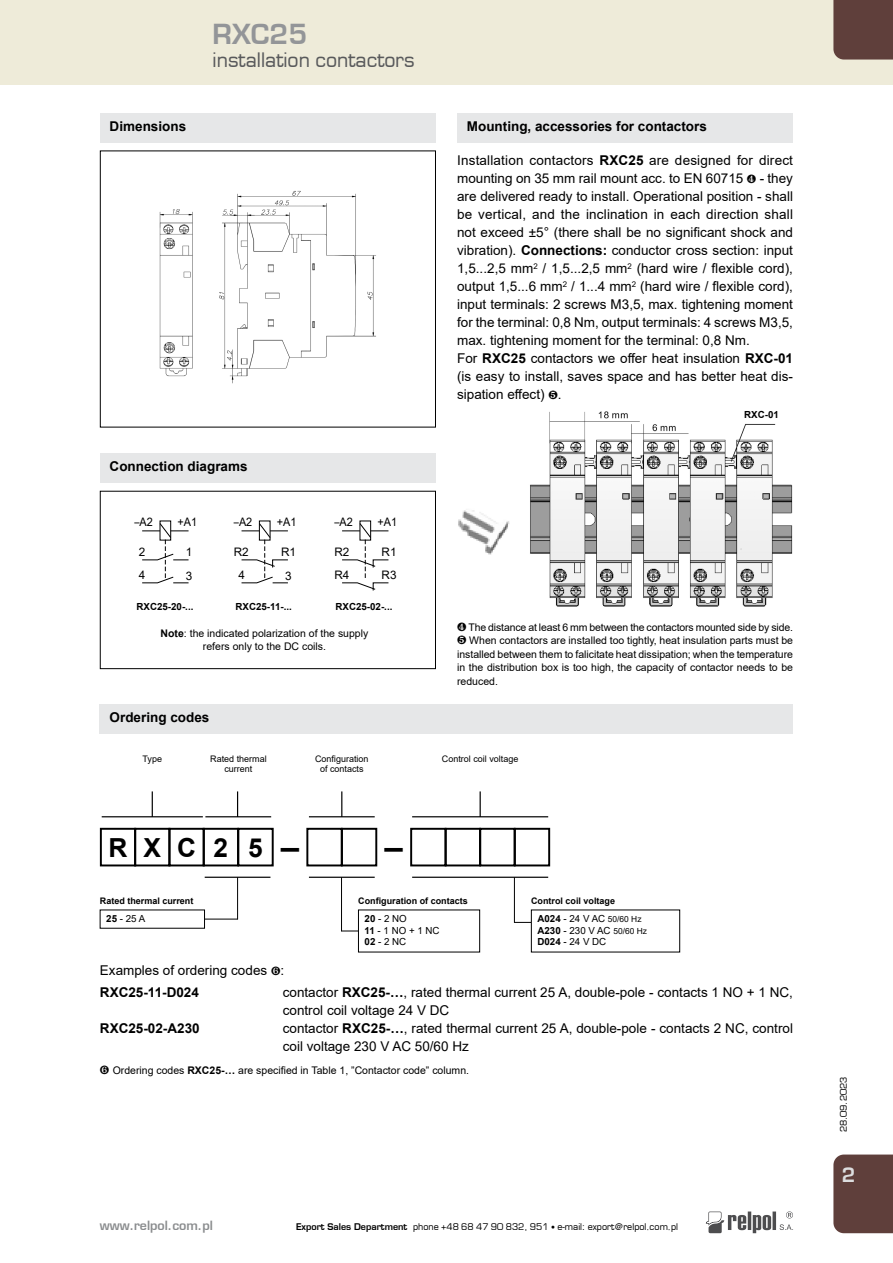
<style>
.page{position:relative;width:893px;height:1263px;background:#fff}
.page>*{position:absolute;margin:0;border:0;box-sizing:border-box;transform-origin:0 0}
.t1{font:700 27px "Euromode";color:#939598}
.t2{font:700 26.25px "Arial";color:#000}
.t3{font:700 26.25px "Arial";color:#000;scale:.7 1}
.t4{font:19.5px "Euromode";color:#58595b}
.t5{font:700 19.5px "Euromode";color:#dcddde}
.t6{font:13.5px/18px "Arial";color:#000}
.t7{font:700 13.5px "Arial";color:#000}
.t8{font:700 12.45px "Euromode";color:#8a8c8e}
.t9{font:11.7px "Arial";color:#000}
.t10{font:11.7px "Arial";color:#000;scale:.79 1}
.t11{font:11.7px "Arial";color:#000;scale:.93 1}
.t12{font:10.5px/12.8px "Arial";color:#000;text-align:center}
.t13{font:700 9.75px "Arial";color:#000}
.t14{font:9.75px/11.7px "Arial";color:#000}
.t15{font:9.75px/11.7px "Arial";letter-spacing:.14em;color:#000}
.t16{font:9px "Euromode";color:#000}
.t17{font:9px/10.8px "Arial";color:#000;text-align:center}
.t18{font:700 9px "Arial";color:#000}
.t19{font:8.4px "Arial";color:#000}
.s1{font-weight:700}
.s2{font-weight:700;font-size:9.75px}
.s3{font-size:9.75px}
.s4{font-size:8.4px}
.s5{font-size:7.5px}
</style>
<div class="page">
<div style="left:0;top:0;width:893px;height:85px;background:#eeebd9"></div>
<div style="left:833px;top:1154px;width:60px;height:79px;background:#5f3f3b"></div>
<div style="left:833px;top:0;width:60px;height:60px;background:#5f3f3b"></div>
<div style="left:259px;top:521px;width:11px;height:19px;border:1px solid #000"></div>
<svg style="left:241px;top:522px;width:47px;height:62px"></svg>
<div style="left:160px;top:521px;width:11px;height:19px;border:1px solid #000"></div>
<div style="left:360px;top:521px;width:11px;height:19px;border:1px solid #000"></div>
<svg style="left:142px;top:522px;width:47px;height:62px"></svg>
<svg style="left:342px;top:522px;width:47px;height:68px"></svg>
<img style="left:458px;top:411px;width:335px;height:196px">
<div style="left:457px;top:113px;width:336px;height:29px;background:#e6e7e8"></div>
<div style="left:100px;top:113px;width:336px;height:29px;background:#e6e7e8"></div>
<div style="left:100px;top:151px;width:336px;height:276px;border:1px solid #000"></div>
<div style="left:100px;top:453px;width:336px;height:30px;background:#e6e7e8"></div>
<div style="left:100px;top:491px;width:336px;height:178px;border:1px solid #000"></div>
<hr style="left:125px;top:919px;width:113px;height:1px;background:#000">
<div style="left:306px;top:828px;width:37px;height:38px;border:2px solid #000"></div>
<div style="left:341px;top:828px;width:36px;height:38px;border:2px solid #000"></div>
<hr style="left:102px;top:816px;width:101px;height:1px;background:#000">
<svg style="left:152px;top:791px;width:1px;height:25px"></svg>
<hr style="left:412px;top:816px;width:136px;height:1px;background:#000">
<svg style="left:480px;top:791px;width:1px;height:26px"></svg>
<hr style="left:309px;top:877px;width:66px;height:1px;background:#000">
<hr style="left:412px;top:877px;width:136px;height:1px;background:#000">
<hr style="left:309px;top:816px;width:66px;height:1px;background:#000">
<svg style="left:341px;top:791px;width:1px;height:26px"></svg>
<hr style="left:205px;top:877px;width:65px;height:1px;background:#000">
<hr style="left:237px;top:877px;width:1px;height:42px;background:#000">
<div style="left:445px;top:828px;width:36px;height:38px;border:2px solid #000"></div>
<div style="left:410px;top:828px;width:36px;height:38px;border:2px solid #000"></div>
<div style="left:479px;top:828px;width:37px;height:38px;border:2px solid #000"></div>
<div style="left:514px;top:828px;width:36px;height:38px;border:2px solid #000"></div>
<div style="left:203px;top:828px;width:36px;height:38px;border:2px solid #000"></div>
<div style="left:237px;top:828px;width:37px;height:38px;border:2px solid #000"></div>
<div style="left:100px;top:704px;width:693px;height:30px;background:#e6e7e8"></div>
<div style="left:100px;top:910px;width:105px;height:18px;background:#fff"></div>
<hr style="left:341px;top:877px;width:1px;height:54px;background:#000">
<hr style="left:341px;top:931px;width:105px;height:1px;background:#000">
<div style="left:358px;top:910px;width:122px;height:42px;background:#fff"></div>
<div style="left:168px;top:828px;width:37px;height:38px;border:2px solid #000"></div>
<div style="left:134px;top:828px;width:36px;height:38px;border:2px solid #000"></div>
<div style="left:100px;top:828px;width:36px;height:38px;border:2px solid #000"></div>
<hr style="left:205px;top:816px;width:66px;height:1px;background:#000">
<svg style="left:237px;top:791px;width:1px;height:25px"></svg>
<hr style="left:514px;top:922px;width:134px;height:1px;background:#000">
<div style="left:531px;top:910px;width:149px;height:42px;background:#fff"></div>
<hr style="left:514px;top:877px;width:1px;height:46px;background:#000">
<img style="left:159px;top:190px;width:217px;height:194px">
<svg style="left:706px;top:1211px;width:87px;height:22px"></svg>
<h1 class="t1" style="left:213px;top:18px;width:97px">RXC25</h1>
<h3 class="t4" style="left:213px;top:48px;width:204px">installation contactors</h3>
<p class="t7" style="left:110px;top:116px;width:78px">Dimensions</p>
<p class="t7" style="left:467px;top:117px;width:242px">Mounting, accessories for contactors</p>
<p class="t7" style="left:110px;top:457px;width:140px">Connection diagrams</p>
<p class="t10" style="left:134px;top:514px;width:25px">–A2</p>
<p class="t11" style="left:177px;top:514px;width:23px">+A1</p>
<p class="t10" style="left:234px;top:514px;width:25px">–A2</p>
<p class="t11" style="left:277px;top:514px;width:23px">+A1</p>
<p class="t10" style="left:334px;top:514px;width:25px">–A2</p>
<p class="t11" style="left:377px;top:514px;width:23px">+A1</p>
<p class="t9" style="left:334px;top:544px;width:16px">R2</p>
<p class="t9" style="left:382px;top:544px;width:16px">R1</p>
<p class="t9" style="left:334px;top:567px;width:16px">R4</p>
<p class="t9" style="left:382px;top:567px;width:16px">R3</p>
<p class="t9" style="left:234px;top:544px;width:16px">R2</p>
<p class="t9" style="left:281px;top:544px;width:16px">R1</p>
<p class="t9" style="left:238px;top:567px;width:8px">4</p>
<p class="t9" style="left:285px;top:568px;width:8px">3</p>
<p class="t9" style="left:139px;top:544px;width:8px">2</p>
<p class="t9" style="left:186px;top:544px;width:8px">1</p>
<p class="t9" style="left:139px;top:567px;width:8px">4</p>
<p class="t9" style="left:186px;top:568px;width:8px">3</p>
<p class="t13" style="left:137px;top:600px;width:58px">RXC25-20-...</p>
<p class="t13" style="left:235px;top:600px;width:58px">RXC25-11-...</p>
<p class="t13" style="left:336px;top:600px;width:58px">RXC25-02-...</p>
<p class="t12" style="left:161px;top:627px;width:209px"><span class="s1">Note</span>: the indicated polarization of the supply refers only to the DC coils.</p>
<p class="t6" style="left:457px;top:151px;width:337px">Installation contactors <span class="s1">RXC25</span> are designed for direct mounting on 35 mm rail mount acc. to EN 60715 - they are delivered ready to install. Operational position - shall be vertical, and the inclination in each direction shall not exceed ±5° (there shall be no significant shock and vibration). <span class="s1">Connections:</span> conductor cross section: input 1,5...2,5 mm<sup>2</sup> / 1,5...2,5 mm<sup>2</sup> (hard wire / flexible cord), output 1,5...6 mm<sup>2</sup> / 1...4 mm<sup>2</sup> (hard wire / flexible cord), input terminals: 2 screws M3,5, max. tightening moment for the terminal: 0,8 Nm, output terminals: 4 screws M3,5, max. tightening moment for the terminal: 0,8 Nm.<br>For <span class="s1">RXC25</span> contactors we offer heat insulation <span class="s1">RXC-01 </span>(is easy to install, saves space and has better heat dis&shy;sipation effect) .</p>
<p class="t13" style="left:744px;top:408px;width:36px">RXC-01</p>
<p class="t12" style="left:468px;top:621px;width:326px">The distance at least 6 mm between the contactors mounted side by side.</p>
<p class="t12" style="left:469px;top:634px;width:325px">When contactors are installed too tightly, heat insulation parts must be</p>
<p class="t12" style="left:457px;top:648px;width:337px">installed between them to falicitate heat dissipation; when the temperature</p>
<p class="t12" style="left:457px;top:661px;width:337px">in the distribution box is too high, the capacity of contactor needs to be</p>
<p class="t12" style="left:457px;top:675px;width:42px">reduced.</p>
<p class="t7" style="left:110px;top:708px;width:101px">Ordering codes</p>
<p class="t17" style="left:143px;top:753px;width:21px">Type</p>
<p class="t17" style="left:315px;top:753px;width:55px">Configuration of contacts</p>
<p class="t17" style="left:442px;top:753px;width:78px">Control coil voltage</p>
<p class="t17" style="left:210px;top:753px;width:58px">Rated thermal current</p>
<h2 class="t2" style="left:109px;top:829px;width:54px">R X</h2>
<h2 class="t2" style="left:177px;top:829px;width:20px">C</h2>
<h2 class="t2" style="left:214px;top:829px;width:87px">25—</h2>
<h2 class="t3" style="left:384px;top:829px;width:28px">—</h2>
<p class="t18" style="left:100px;top:894px;width:95px">Rated thermal current</p>
<p class="t14" style="left:106px;top:913px;width:41px"><span class="s1">25</span>-25A</p>
<p class="t18" style="left:358px;top:894px;width:111px">Configuration of contacts</p>
<p class="t15" style="left:365px;top:913px;width:77px"><span class="s1">20</span>-2NO<br><span class="s1">11</span>-1NO+1NC<br><span class="s1">02</span>-2NC</p>
<p class="t18" style="left:531px;top:894px;width:86px">Control coil voltage</p>
<p class="t19" style="left:537px;top:913px;width:106px"><span class="s2">A024</span> <span class="s3">- 24 V AC</span> 50/60 Hz</p>
<p class="t14" style="left:537px;top:924px;width:111px"><span class="s1">A230</span> - 230 V AC <span class="s4">50/60 Hz<br></span><span class="s1">D024</span> - 24 V DC</p>
<p class="t6" style="left:100px;top:961px;width:186px">Examples of ordering codes :</p>
<p class="t7" style="left:100px;top:983px;width:101px">RXC25-11-D024</p>
<p class="t6" style="left:283px;top:983px;width:512px">contactor <span class="s1">RXC25-…</span>, rated thermal current 25 A, double-pole - contacts 1 NO + 1 NC, control coil voltage 24 V DC</p>
<p class="t7" style="left:100px;top:1019px;width:101px">RXC25-02-A230</p>
<p class="t6" style="left:283px;top:1019px;width:512px">contactor <span class="s1">RXC25-…</span>, rated thermal current 25 A, double-pole - contacts 2 NC, control coil voltage 230 V AC 50/60 Hz</p>
<p class="t12" style="left:113px;top:1063px;width:358px">Ordering codes <span class="s1">RXC25-…</span> are specified in Table 1, ”Contactor code” column.</p>
<p class="t8" style="left:100px;top:1218px;width:114px">www.relpol.com.pl</p>
<p class="t16" style="left:296px;top:1221px;width:384px"><span class="s1">Export Sales Department</span> phone +48 68 47 90 832, 951 <span class="s5">•</span> e-mail: export@relpol.com.pl</p>
<p class="t16" style="left:838px;top:1132px;width:57px;rotate:-90deg">28.09.2023</p>
<h3 class="t5" style="left:842px;top:1163px;width:15px">2</h3>
</div>
